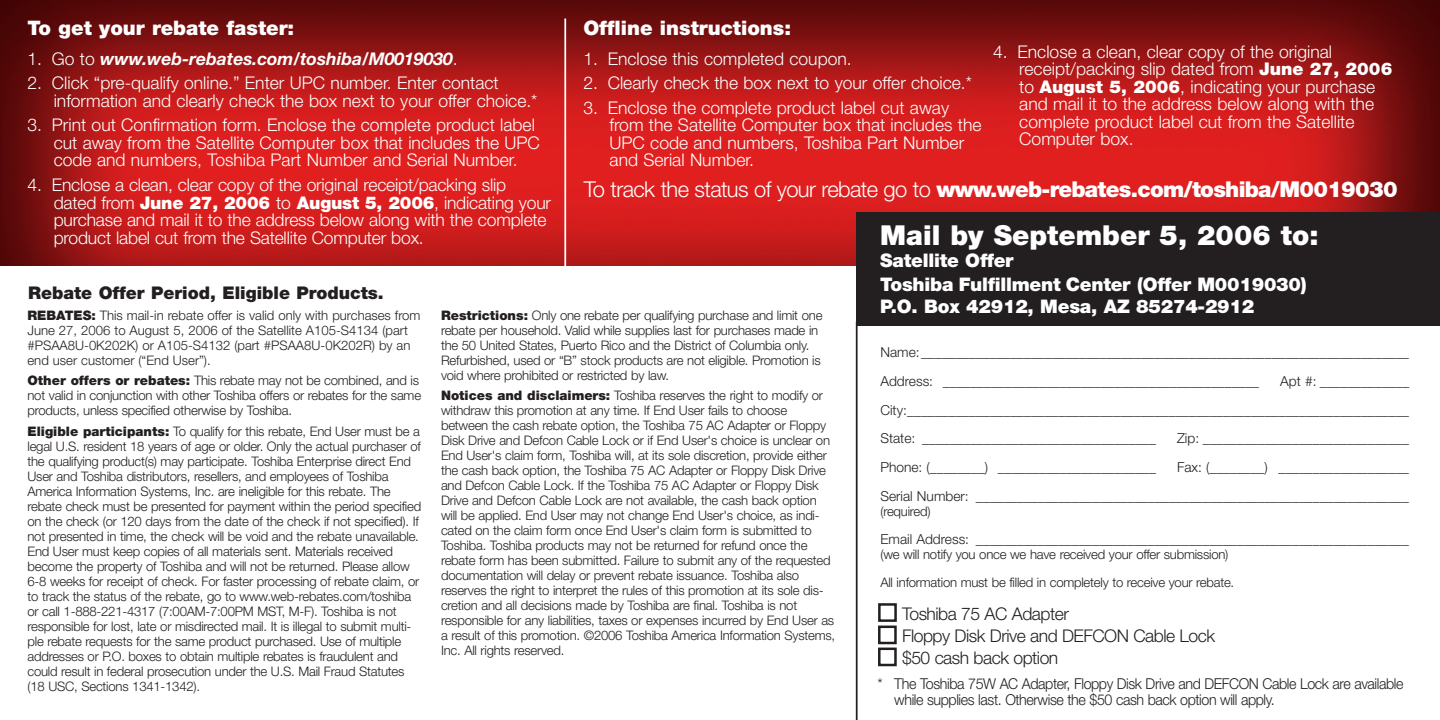
<style>
.page{position:relative;width:1440px;height:720px;background:#fff}
.page>*{position:absolute;margin:0;border:0;box-sizing:border-box;transform-origin:0 0}
.t1{font:900 27.5px "Helvetica Neue";color:#fff}
.t2{font:900 22px "Helvetica Neue";letter-spacing:-.035em;color:#fff}
.t3{font:900 20px "Helvetica Neue";color:#fff}
.t4{font:900 18.75px/23.8px "Helvetica Neue";letter-spacing:-.015em;color:#fff}
.t5{font:300 17.5px/17.5px "Helvetica Neue";color:#fff}
.t6{font:300 17.5px/22px "Helvetica Neue";letter-spacing:-.03em;color:#231f20}
.t7{font:italic 700 17.5px "Helvetica Neue";color:#fff}
.t8{font:900 17.5px "Helvetica Neue";color:#231f20}
.t9{font:300 15px/16.2px "Helvetica Neue";letter-spacing:-.03em;color:#231f20}
.t10{font:300 13.75px/28.8px "Helvetica Neue";color:#231f20}
.t11{font:300 13px/15px "Helvetica Neue";letter-spacing:-.015em;color:#231f20}
.s1{font-weight:300;font-style:normal}
.s2{font-weight:900}
.s3{font-weight:300}
</style>
<div class="page">
<img style="left:0;top:0;width:1440px;height:265px">
<div style="left:856px;top:212px;width:584px;height:113px;background:#231f20"></div>
<div style="left:878px;top:603px;width:19px;height:19px;border:2px solid #231f20"></div>
<div style="left:878px;top:626px;width:19px;height:18px;border:2px solid #231f20"></div>
<div style="left:878px;top:648px;width:19px;height:18px;border:2px solid #231f20"></div>
<hr style="left:564px;top:19px;width:2px;height:257px;background:#fff">
<hr style="left:856px;top:321px;width:2px;height:399px;background:#231f20">
<h3 class="t3" style="left:583px;top:21px;width:209px">Offline instructions:</h3>
<h3 class="t5" style="left:583px;top:51px;width:270px">1. Enclose this completed coupon.</h3>
<h3 class="t5" style="left:583px;top:76px;width:390px">2. Clearly check the box next to your offer choice.*</h3>
<h3 class="t5" style="left:610px;top:101px;width:373px;text-indent:-26px">3. Enclose the complete product label cut away from the Satellite Computer box that includes the UPC code and numbers, Toshiba Part Number and Serial Number.</h3>
<h3 class="t3" style="left:28px;top:21px;width:268px">To get your rebate faster:</h3>
<h3 class="t7" style="left:28px;top:52px;width:432px"><span class="s1">1. Go to</span> www.web-rebates.com/toshiba/M0019030<span class="s1">.</span></h3>
<h3 class="t5" style="left:54px;top:76px;width:485px;text-indent:-26px">2. Click “pre-qualify online.” Enter UPC number. Enter contact information and clearly check the box next to your offer choice.*</h3>
<h3 class="t5" style="left:54px;top:118px;width:488px;text-indent:-26px">3. Print out Confirmation form. Enclose the complete product label cut away from the Satellite Computer box that includes the UPC code and numbers, Toshiba Part Number and Serial Number.</h3>
<p class="t5" style="left:54px;top:178px;width:499px;text-indent:-26px">4. Enclose a clean, clear copy of the original receipt/packing slip dated from <span class="s2">June 27, 2006</span> to <span class="s2">August 5, 2006</span>, indicating your purchase and mail it to the address below along with the complete product label cut from the Satellite Computer box.</p>
<h2 class="t2" style="left:584px;top:181px;width:815px"><span class="s3">To track the status of your rebate go to</span> www.web-rebates.com/toshiba/M0019030</h2>
<p class="t5" style="left:1019px;top:44px;width:375px;text-indent:-26px">4. Enclose a clean, clear copy of the original receipt/packing slip dated from <span class="s2">June 27, 2006 </span>to <span class="s2">August 5, 2006</span>, indicating your purchase and mail it to the address below along with the complete product label cut from the Satellite Computer box.</p>
<h1 class="t1" style="left:880px;top:225px;width:440px">Mail by September 5, 2006 to:</h1>
<h3 class="t4" style="left:880px;top:250px;width:428px">Satellite Offer<br>Toshiba Fulfillment Center (Offer M0019030)</h3>
<h3 class="t4" style="left:880px;top:296px;width:376px">P.O. Box 42912, Mesa, AZ 85274-2912</h3>
<h3 class="t8" style="left:28px;top:286px;width:357px">Rebate Offer Period, Eligible Products.</h3>
<p class="t11" style="left:27px;top:309px;width:395px"><span class="s2">REBATES:</span> This mail-in rebate offer is valid only with purchases from June 27, 2006 to August 5, 2006 of the Satellite A105-S4134 (part #PSAA8U-0K202K) or A105-S4132 (part #PSAA8U-0K202R) by an end user customer (“End User”).</p>
<p class="t11" style="left:27px;top:374px;width:395px"><span class="s2">Other offers or rebates:</span> This rebate may not be combined, and is not valid in conjunction with other Toshiba offers or rebates for the same products, unless specified otherwise by Toshiba.</p>
<p class="t11" style="left:27px;top:425px;width:395px"><span class="s2">Eligible participants:</span> To qualify for this rebate, End User must be a legal U.S. resident 18 years of age or older. Only the actual purchaser of the qualifying product(s) may participate. Toshiba Enterprise direct End User and Toshiba distributors, resellers, and employees of Toshiba America Information Systems, Inc. are ineligible for this rebate. The rebate check must be presented for payment within the period specified on the check (or 120 days from the date of the check if not specified). If not presented in time, the check will be void and the rebate unavailable.<br>End User must keep copies of all materials sent. Materials received become the property of Toshiba and will not be returned. Please allow 6-8 weeks for receipt of check. For faster processing of rebate claim, or to track the status of the rebate, go to www.web-rebates.com/toshiba or call 1-888-221-4317 (7:00AM-7:00PM MST, M-F). Toshiba is not responsible for lost, late or misdirected mail. It is illegal to submit multi&shy;ple rebate requests for the same product purchased. Use of multiple addresses or P.O. boxes to obtain multiple rebates is fraudulent and could result in federal prosecution under the U.S. Mail Fraud Statutes (18 USC, Sections 1341-1342).</p>
<p class="t11" style="left:441px;top:309px;width:383px"><span class="s2">Restrictions:</span> Only one rebate per qualifying purchase and limit one rebate per household. Valid while supplies last for purchases made in the 50 United States, Puerto Rico and the District of Columbia only.<br>Refurbished, used or “B” stock products are not eligible. Promotion is void where prohibited or restricted by law.</p>
<p class="t11" style="left:441px;top:389px;width:396px"><span class="s2">Notices and disclaimers:</span> Toshiba reserves the right to modify or withdraw this promotion at any time. If End User fails to choose between the cash rebate option, the Toshiba 75 AC Adapter or Floppy Disk Drive and Defcon Cable Lock or if End User's choice is unclear on End User's claim form, Toshiba will, at its sole discretion, provide either the cash back option, the Toshiba 75 AC Adapter or Floppy Disk Drive and Defcon Cable Lock. If the Toshiba 75 AC Adapter or Floppy Disk Drive and Defcon Cable Lock are not available, the cash back option will be applied. End User may not change End User's choice, as indi&shy;cated on the claim form once End User's claim form is submitted to Toshiba. Toshiba products may not be returned for refund once the rebate form has been submitted. Failure to submit any of the requested documentation will delay or prevent rebate issuance. Toshiba also reserves the right to interpret the rules of this promotion at its sole dis&shy;cretion and all decisions made by Toshiba are final. Toshiba is not responsible for any liabilities, taxes or expenses incurred by End User as a result of this promotion. ©2006 Toshiba America Information Systems, Inc. All rights reserved.</p>
<p class="t10" style="left:880px;top:339px;width:530px">Name:_______________________________________________________________________<br>Address: ______________________________________________</p>
<p class="t10" style="left:880px;top:368px;width:530px;text-align:justify;text-indent:400px">Apt #: _____________ City:_________________________________________________________________________ State: __________________________________</p>
<p class="t10" style="left:1177px;top:425px;width:234px">Zip: ______________________________</p>
<p class="t10" style="left:880px;top:454px;width:530px;text-align:right">Fax: (________) ___________________<br>Serial Number: _______________________________________________________________</p>
<p class="t11" style="left:880px;top:505px;width:52px">(required)</p>
<p class="t10" style="left:880px;top:526px;width:530px">Email Address: _______________________________________________________________</p>
<p class="t11" style="left:880px;top:541px;width:355px;line-height:28.2px">(we will notify you once we have received your offer submission)<br>All information must be filled in completely to receive your rebate.</p>
<p class="t10" style="left:880px;top:454px;width:277px">Phone: (________) _______________________</p>
<h3 class="t6" style="left:902px;top:604px;width:315px">Toshiba 75 AC Adapter<br>Floppy Disk Drive and DEFCON Cable Lock $50 cash back option</h3>
<p class="t9" style="left:894px;top:677px;width:511px;text-indent:-17px">* The Toshiba 75W AC Adapter, Floppy Disk Drive and DEFCON Cable Lock are available while supplies last. Otherwise the $50 cash back option will apply.</p>
</div>
